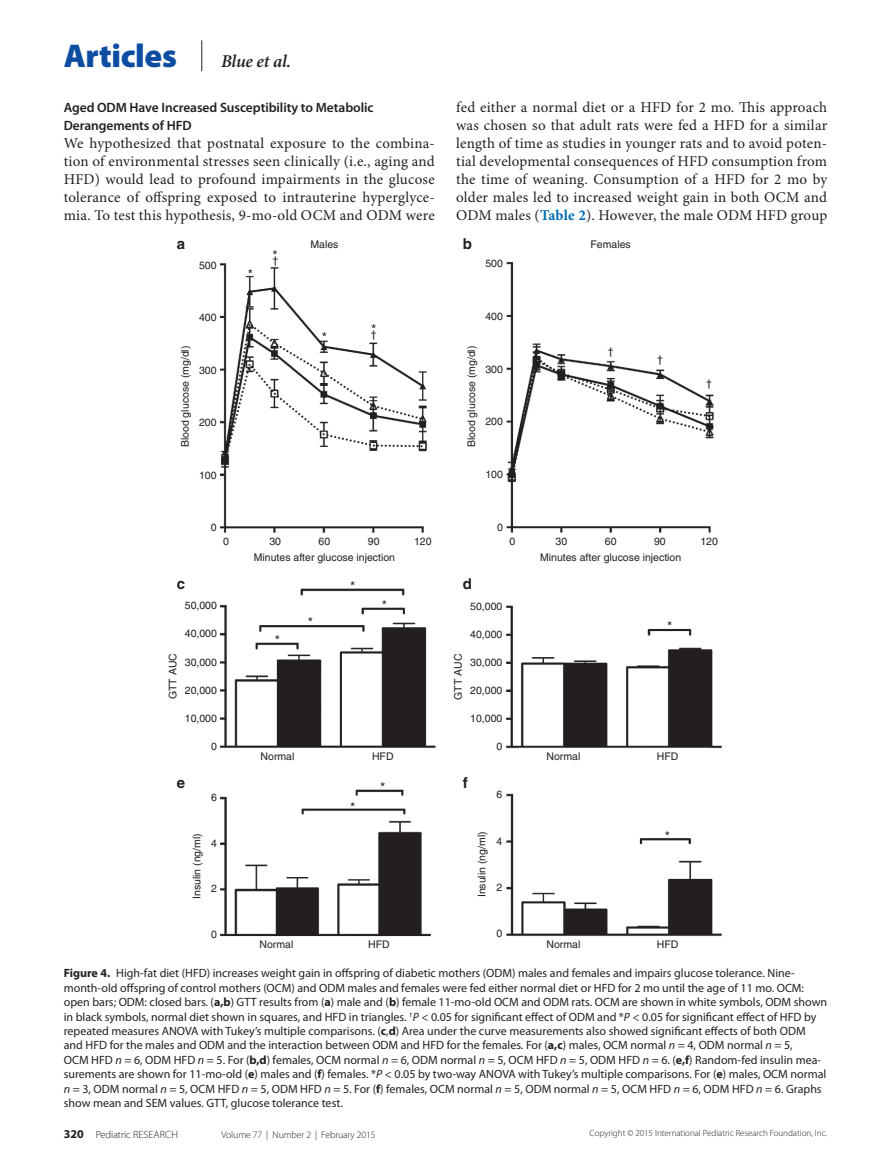
<style>
.page{position:relative;width:891px;height:1175px;background:#fff}
.page>*{position:absolute;margin:0;border:0;box-sizing:border-box;transform-origin:0 0}
.t1{font:900 33px "Myriad Pro";letter-spacing:-.01em;color:#0d4da1}
.t2{font:italic 600 18px "Minion Pro";letter-spacing:-.02em;color:#231f20}
.t3{font:15px/18px "Minion Pro";letter-spacing:.015em;color:#231f20;text-align:justify}
.t4{font:700 15px "Helvetica";color:#231f20}
.t5{font:600 13.5px/18px "Myriad Pro";letter-spacing:-.005em;color:#231f20}
.t6{font:13.5px "Helvetica";color:#231f20}
.t7{font:12px/14.4px "Myriad Pro";color:#231f20}
.t8{font:10.5px/16px "Helvetica";color:#231f20}
.t9{font:300 10.5px "Myriad Pro";letter-spacing:-.01em;color:#231f20}
.t10{font:300 9.75px "Myriad Pro";letter-spacing:-.01em;color:#231f20}
.t11{font:300 9px "Myriad Pro";color:#231f20}
.s1{font-weight:700;color:#006cb3}
.s2{font-weight:700}
.s3{font-style:italic}
.s4{font-weight:700;font-size:12px}
</style>
<div class="page">
<hr style="left:201px;top:40px;width:1px;height:31px;background:#231f20">
<img style="left:220px;top:262px;width:502px;height:675px">
<h1 class="t1" style="left:64px;top:38px;width:115px">Articles</h1>
<h2 class="t2" style="left:221px;top:49px;width:72px">Blue et al.</h2>
<p class="t5" style="left:64px;top:98px;width:311px">Aged ODM Have Increased Susceptibility to Metabolic<br>Derangements of HFD</p>
<p class="t3" style="left:64px;top:134px;width:373px">We hypothesized that postnatal exposure to the combina&shy;tion of environmental stresses seen clinically (i.e., aging and HFD) would lead to profound impairments in the glucose tolerance of offspring exposed to intrauterine hyperglyce&shy;mia. To test this hypothesis, 9-mo-old OCM and ODM were</p>
<p class="t3" style="left:456px;top:98px;width:373px">fed either a normal diet or a HFD for 2 mo. This approach was chosen so that adult rats were fed a HFD for a similar length of time as studies in younger rats and to avoid poten&shy;tial developmental consequences of HFD consumption from the time of weaning. Consumption of a HFD for 2 mo by older males led to increased weight gain in both OCM and ODM males (<span class="s1">Table 2</span>). However, the male ODM HFD group</p>
<p class="t4" style="left:177px;top:235px;width:10px">a</p>
<p class="t8" style="left:199px;top:257px;width:19px">500</p>
<p class="t6" style="left:248px;top:266px;width:7px">*</p>
<p class="t6" style="left:272px;top:247px;width:7px">*<sub>†</sub></p>
<p class="t8" style="left:310px;top:236px;width:30px">Males</p>
<p class="t4" style="left:463px;top:235px;width:11px">b</p>
<p class="t8" style="left:485px;top:255px;width:19px">500</p>
<p class="t8" style="left:591px;top:236px;width:42px">Females</p>
<p class="t8" style="left:199px;top:309px;width:19px">400</p>
<p class="t8" style="left:485px;top:308px;width:19px">400</p>
<p class="t6" style="left:322px;top:329px;width:7px">*</p>
<p class="t6" style="left:371px;top:321px;width:7px">*<sub>†</sub></p>
<p class="t8" style="left:177px;top:447px;width:103px;rotate:-90deg">Blood glucose (mg/dl)</p>
<p class="t8" style="left:199px;top:362px;width:19px">300</p>
<p class="t8" style="left:199px;top:414px;width:19px">200</p>
<p class="t8" style="left:463px;top:447px;width:103px;rotate:-90deg">Blood glucose (mg/dl)</p>
<p class="t8" style="left:485px;top:361px;width:19px">300</p>
<p class="t8" style="left:485px;top:414px;width:19px">200</p>
<p class="t8" style="left:608px;top:343px;width:7px">†</p>
<p class="t8" style="left:657px;top:351px;width:7px">†</p>
<p class="t8" style="left:706px;top:375px;width:7px">†</p>
<p class="t8" style="left:199px;top:467px;width:19px">100</p>
<p class="t8" style="left:485px;top:466px;width:19px">100</p>
<p class="t8" style="left:211px;top:519px;width:7px">0</p>
<p class="t8" style="left:497px;top:519px;width:7px">0</p>
<p class="t8" style="left:223px;top:533px;width:7px">0</p>
<p class="t8" style="left:269px;top:533px;width:13px">30</p>
<p class="t8" style="left:319px;top:533px;width:13px">60</p>
<p class="t8" style="left:254px;top:533px;width:143px;text-indent:114px">90<br>Minutes after glucose injection</p>
<p class="t8" style="left:414px;top:533px;width:19px">120</p>
<p class="t8" style="left:509px;top:533px;width:7px">0</p>
<p class="t8" style="left:556px;top:533px;width:13px">30</p>
<p class="t8" style="left:605px;top:533px;width:13px">60</p>
<p class="t8" style="left:540px;top:533px;width:143px;text-indent:114px">90<br>Minutes after glucose injection</p>
<p class="t8" style="left:700px;top:533px;width:19px">120</p>
<p class="t4" style="left:177px;top:574px;width:10px">c</p>
<p class="t4" style="left:463px;top:574px;width:11px">d</p>
<p class="t6" style="left:350px;top:579px;width:7px">*</p>
<p class="t8" style="left:165px;top:699px;width:48px;rotate:-90deg">GTT AUC</p>
<p class="t8" style="left:185px;top:597px;width:34px">50,000</p>
<p class="t8" style="left:185px;top:625px;width:34px">40,000</p>
<p class="t8" style="left:185px;top:654px;width:34px">30,000</p>
<p class="t8" style="left:185px;top:682px;width:34px">20,000</p>
<p class="t8" style="left:185px;top:710px;width:34px">10,000</p>
<p class="t8" style="left:211px;top:738px;width:7px">0</p>
<p class="t6" style="left:275px;top:632px;width:7px">*</p>
<p class="t6" style="left:308px;top:614px;width:7px">*</p>
<p class="t6" style="left:382px;top:597px;width:7px">*</p>
<p class="t8" style="left:261px;top:748px;width:35px">Normal</p>
<p class="t8" style="left:372px;top:748px;width:23px">HFD</p>
<p class="t8" style="left:450px;top:700px;width:48px;rotate:-90deg">GTT AUC</p>
<p class="t8" style="left:470px;top:598px;width:34px">50,000</p>
<p class="t8" style="left:470px;top:626px;width:34px">40,000</p>
<p class="t8" style="left:470px;top:654px;width:34px">30,000</p>
<p class="t8" style="left:470px;top:682px;width:34px">20,000</p>
<p class="t8" style="left:470px;top:710px;width:34px">10,000</p>
<p class="t8" style="left:497px;top:738px;width:7px">0</p>
<p class="t4" style="left:177px;top:773px;width:10px">e</p>
<p class="t4" style="left:463px;top:773px;width:6px">f</p>
<p class="t6" style="left:380px;top:779px;width:7px">*</p>
<p class="t8" style="left:211px;top:789px;width:7px">6</p>
<p class="t6" style="left:350px;top:799px;width:7px">*</p>
<p class="t8" style="left:496px;top:786px;width:7px">6</p>
<p class="t8" style="left:189px;top:899px;width:67px;rotate:-90deg">Insulin (ng/ml)</p>
<p class="t8" style="left:211px;top:835px;width:7px">4</p>
<p class="t8" style="left:211px;top:880px;width:7px">2</p>
<p class="t8" style="left:474px;top:897px;width:67px;rotate:-90deg">Insulin (ng/ml)</p>
<p class="t8" style="left:496px;top:832px;width:7px">4</p>
<p class="t8" style="left:496px;top:879px;width:7px">2</p>
<p class="t8" style="left:211px;top:926px;width:7px">0</p>
<p class="t8" style="left:496px;top:925px;width:7px">0</p>
<p class="t6" style="left:667px;top:618px;width:7px">*</p>
<p class="t8" style="left:547px;top:748px;width:35px">Normal</p>
<p class="t8" style="left:657px;top:748px;width:23px">HFD</p>
<p class="t6" style="left:665px;top:828px;width:7px">*</p>
<p class="t8" style="left:260px;top:936px;width:35px">Normal</p>
<p class="t8" style="left:368px;top:936px;width:23px">HFD</p>
<p class="t8" style="left:547px;top:936px;width:35px">Normal</p>
<p class="t8" style="left:657px;top:936px;width:23px">HFD</p>
<p class="t7" style="left:64px;top:965px;width:765px"><span class="s2">Figure 4.</span> High-fat diet (HFD) increases weight gain in offspring of diabetic mothers (ODM) males and females and impairs glucose tolerance. Nine&shy;month-old offspring of control mothers (OCM) and ODM males and females were fed either normal diet or HFD for 2 mo until the age of 11 mo. OCM: open bars; ODM: closed bars. (<span class="s2">a,b</span>) GTT results from (<span class="s2">a</span>) male and (<span class="s2">b</span>) female 11-mo-old OCM and ODM rats. OCM are shown in white symbols, ODM shown in black symbols, normal diet shown in squares, and HFD in triangles. <sup>†</sup><span class="s3">P</span> &lt; 0.05 for significant effect of ODM and *<span class="s3">P</span> &lt; 0.05 for significant effect of HFD by repeated measures ANOVA with Tukey’s multiple comparisons. (<span class="s2">c</span>,<span class="s2">d</span>) Area under the curve measurements also showed significant effects of both ODM and HFD for the males and ODM and the interaction between ODM and HFD for the females. For (<span class="s2">a,c</span>) males, OCM normal <span class="s3">n</span> = 4, ODM normal <span class="s3">n</span> = 5,<br>OCM HFD <span class="s3">n</span> = 6, ODM HFD <span class="s3">n</span> = 5. For (<span class="s2">b,d</span>) females, OCM normal <span class="s3">n</span> = 6, ODM normal <span class="s3">n</span> = 5, OCM HFD <span class="s3">n</span> = 5, ODM HFD <span class="s3">n</span> = 6. (<span class="s2">e,f</span>) Random-fed insulin mea&shy;surements are shown for 11-mo-old (<span class="s2">e</span>) males and (<span class="s2">f</span>) females. *<span class="s3">P</span> &lt; 0.05 by two-way ANOVA with Tukey’s multiple comparisons. For (<span class="s2">e</span>) males, OCM normal <span class="s3">n</span> = 3, ODM normal <span class="s3">n</span> = 5, OCM HFD <span class="s3">n</span> = 5, ODM HFD <span class="s3">n</span> = 5. For (<span class="s2">f</span>) females, OCM normal <span class="s3">n</span> = 5, ODM normal <span class="s3">n</span> = 5, OCM HFD <span class="s3">n</span> = 6, ODM HFD <span class="s3">n</span> = 6. Graphs show mean and SEM values. GTT, glucose tolerance test.</p>
<p class="t9" style="left:64px;top:1129px;width:97px"><span class="s4">320</span> Pediatric Research</p>
<p class="t10" style="left:222px;top:1129px;width:156px">Volume 77 | Number 2 | february 2015</p>
<p class="t11" style="left:590px;top:1128px;width:239px">Copyright © 2015 International Pediatric Research Foundation, Inc.</p>
</div>
